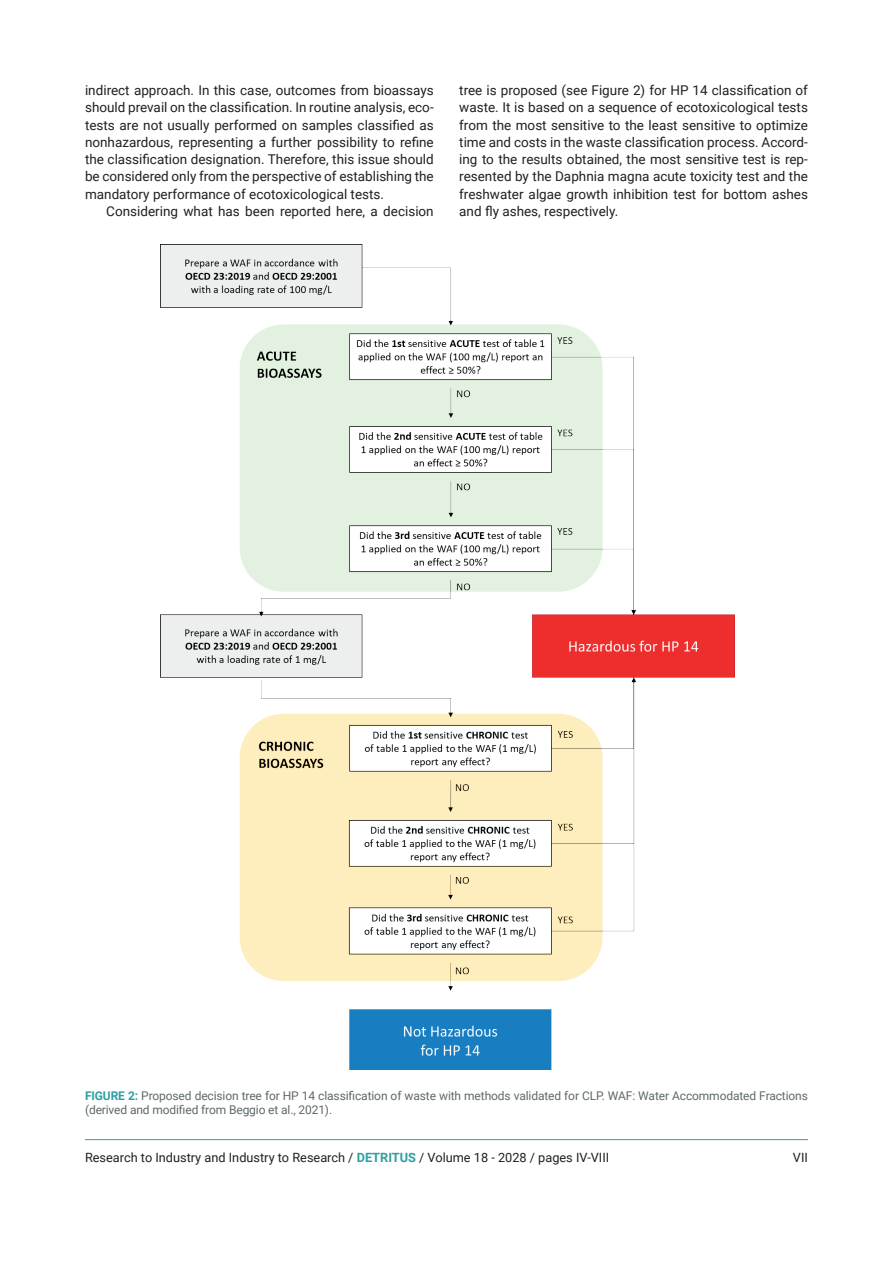
<style>
.page{position:relative;width:893px;height:1263px;background:#fff}
.page>*{position:absolute;margin:0;border:0;box-sizing:border-box;transform-origin:0 0}
.t1{font:13.5px/17.2px "Roboto";color:#231f20;text-align:justify}
.t2{font:12.75px "Roboto";color:#231f20}
.t3{font:12px/14.4px "Roboto";letter-spacing:-.01em;color:#5f686b}
.s1{font-weight:700;color:#2d9fa2}
</style>
<div class="page">
<hr style="left:85px;top:1139px;width:723px;height:1px;background:#2d9fa2">
<img style="left:160px;top:245px;width:575px;height:824px">
<p class="t1" style="left:85px;top:81px;width:350px">indirect approach. In this case, outcomes from bioassays should prevail on the classification. In routine analysis, eco&shy;tests are not usually performed on samples classified as nonhazardous, representing a further possibility to refine the classification designation. Therefore, this issue should be considered only from the perspective of establishing the mandatory performance of ecotoxicological tests.</p>
<p class="t1" style="left:106px;top:202px;width:329px">Considering what has been reported here, a decision</p>
<p class="t1" style="left:459px;top:81px;width:350px">tree is proposed (see Figure 2) for HP 14 classification of waste. It is based on a sequence of ecotoxicological tests from the most sensitive to the least sensitive to optimize time and costs in the waste classification process. Accord&shy;ing to the results obtained, the most sensitive test is rep&shy;resented by the Daphnia magna acute toxicity test and the freshwater algae growth inhibition test for bottom ashes and fly ashes, respectively.</p>
<p class="t3" style="left:85px;top:1088px;width:724px"><span class="s1">FIGURE 2:</span> Proposed decision tree for HP 14 classification of waste with methods validated for CLP. WAF: Water Accommodated Fractions (derived and modified from Beggio et al., 2021).</p>
<p class="t2" style="left:85px;top:1148px;width:526px">Research to Industry and Industry to Research / <span class="s1">DETRITUS</span> / Volume 18 - 2028 / pages IV-VIII</p>
<p class="t2" style="left:793px;top:1148px;width:17px">VII</p>
</div>
